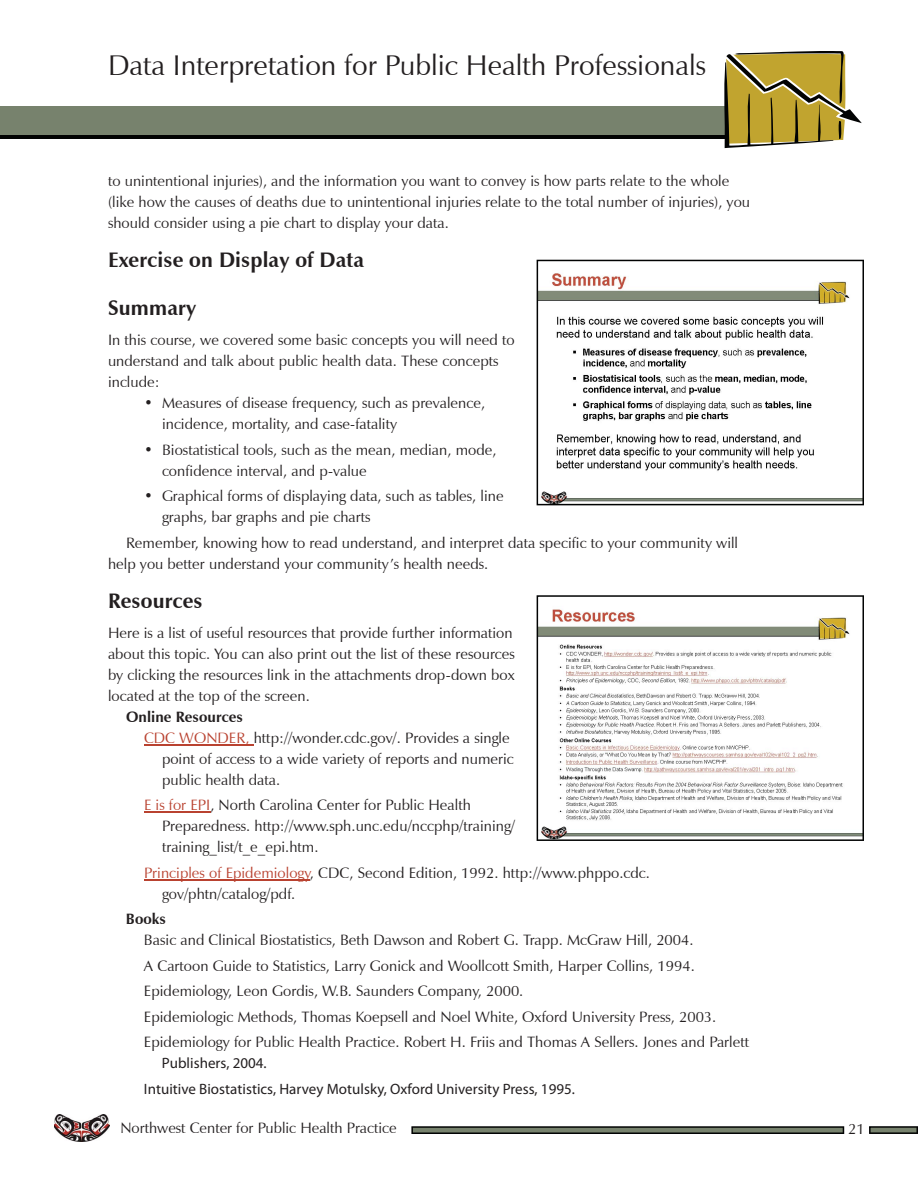
<style>
.page{position:relative;width:918px;height:1188px;background:#fff}
.page>*{position:absolute;margin:0;border:0;box-sizing:border-box;transform-origin:0 0}
.t1{font:28.5px "Zapf Humanist 601 BT";color:#231f20}
.t2{font:700 21px "Zapf Humanist 601 BT";letter-spacing:.005em;color:#231f20}
.t3{font:15px/21px "Zapf Humanist 601 BT";letter-spacing:.005em;color:#231f20}
.t4{font:15px/25.5px "Myriad Pro";color:#231f20}
.t5{font:700 15px "Zapf Humanist 601 BT";letter-spacing:.005em;color:#231f20}
.s1{color:#b94230}
</style>
<div class="page">
<div style="left:0;top:111px;width:804px;height:28px;background:#010202"></div>
<div style="left:0;top:107px;width:804px;height:28px;background:#77826d"></div>
<svg style="left:411px;top:1126px;width:433px;height:8px;background:#4e5549"></svg>
<img style="left:54px;top:1114px;width:55px;height:28px">
<svg style="left:723px;top:51px;width:139px;height:97px"></svg>
<svg style="left:869px;top:1126px;width:49px;height:8px"></svg>
<hr style="left:144px;top:744px;width:110px;height:2px;background:#b94230">
<hr style="left:144px;top:812px;width:66px;height:1px;background:#b94230">
<hr style="left:144px;top:879px;width:166px;height:2px;background:#b94230">
<svg style="left:537px;top:260px;width:327px;height:245px"></svg>
<svg style="left:537px;top:595px;width:327px;height:246px"></svg>
<h1 class="t1" style="left:108px;top:48px;width:600px">Data Interpretation for Public Health Professionals</h1>
<p class="t3" style="left:108px;top:171px;width:644px">to unintentional injuries), and the information you want to convey is how parts relate to the whole (like how the causes of deaths due to unintentional injuries relate to the total number of injuries), you should consider using a pie chart to display your data.</p>
<h2 class="t2" style="left:108px;top:247px;width:258px">Exercise on Display of Data</h2>
<h2 class="t2" style="left:108px;top:295px;width:90px">Summary</h2>
<p class="t3" style="left:108px;top:330px;width:408px">In this course, we covered some basic concepts you will need to understand and talk about public health data. These concepts include:</p>
<p class="t3" style="left:162px;top:393px;width:325px;text-indent:-18px">• Measures of disease frequency, such as prevalence, incidence, mortality, and case-fatality</p>
<p class="t3" style="left:162px;top:439px;width:336px;text-indent:-18px">• Biostatistical tools, such as the mean, median, mode, confidence interval, and p-value</p>
<p class="t3" style="left:162px;top:486px;width:343px;text-indent:-18px">• Graphical forms of displaying data, such as tables, line graphs, bar graphs and pie charts</p>
<p class="t3" style="left:108px;top:532px;width:632px;text-indent:18px">Remember, knowing how to read understand, and interpret data specific to your community will help you better understand your community’s health needs.</p>
<h2 class="t2" style="left:108px;top:588px;width:96px">Resources</h2>
<p class="t3" style="left:108px;top:622px;width:408px">Here is a list of useful resources that provide further information about this topic. You can also print out the list of these resources by clicking the resources link in the attachments drop-down box located at the top of the screen.</p>
<p class="t5" style="left:126px;top:707px;width:119px">Online Resources</p>
<p class="t3" style="left:144px;top:727px;width:367px"><span class="s1">CDC WONDER,</span> http://wonder.cdc.gov/. Provides a single</p>
<p class="t3" style="left:162px;top:748px;width:353px">point of access to a wide variety of reports and numeric</p>
<p class="t3" style="left:162px;top:769px;width:120px">public health data.</p>
<p class="t3" style="left:162px;top:795px;width:355px;text-indent:-18px"><span class="s1">E is for EPI</span>, North Carolina Center for Public Health<br>Preparedness. http://www.sph.unc.edu/nccphp/training/ training_list/t_e_epi.htm.</p>
<p class="t3" style="left:162px;top:862px;width:490px;text-indent:-18px"><span class="s1">Principles of Epidemiology</span>, CDC, Second Edition, 1992. http://www.phppo.cdc. gov/phtn/catalog/pdf.</p>
<p class="t5" style="left:126px;top:910px;width:41px">Books</p>
<p class="t3" style="left:144px;top:927px;width:607px;line-height:25.5px">Basic and Clinical Biostatistics, Beth Dawson and Robert G. Trapp. McGraw Hill, 2004.<br>A Cartoon Guide to Statistics, Larry Gonick and Woollcott Smith, Harper Collins, 1994.<br>Epidemiology, Leon Gordis, W.B. Saunders Company, 2000.<br>Epidemiologic Methods, Thomas Koepsell and Noel White, Oxford University Press, 2003.<br>Epidemiology for Public Health Practice. Robert H. Friis and Thomas A Sellers. Jones and Parlett</p>
<p class="t4" style="left:144px;top:1052px;width:432px;text-indent:18px">Publishers, 2004.<br>Intuitive Biostatistics, Harvey Motulsky, Oxford University Press, 1995.</p>
<p class="t3" style="left:120px;top:1118px;width:278px">Northwest Center for Public Health Practice</p>
<p class="t3" style="left:848px;top:1118px;width:18px">21</p>
</div>
